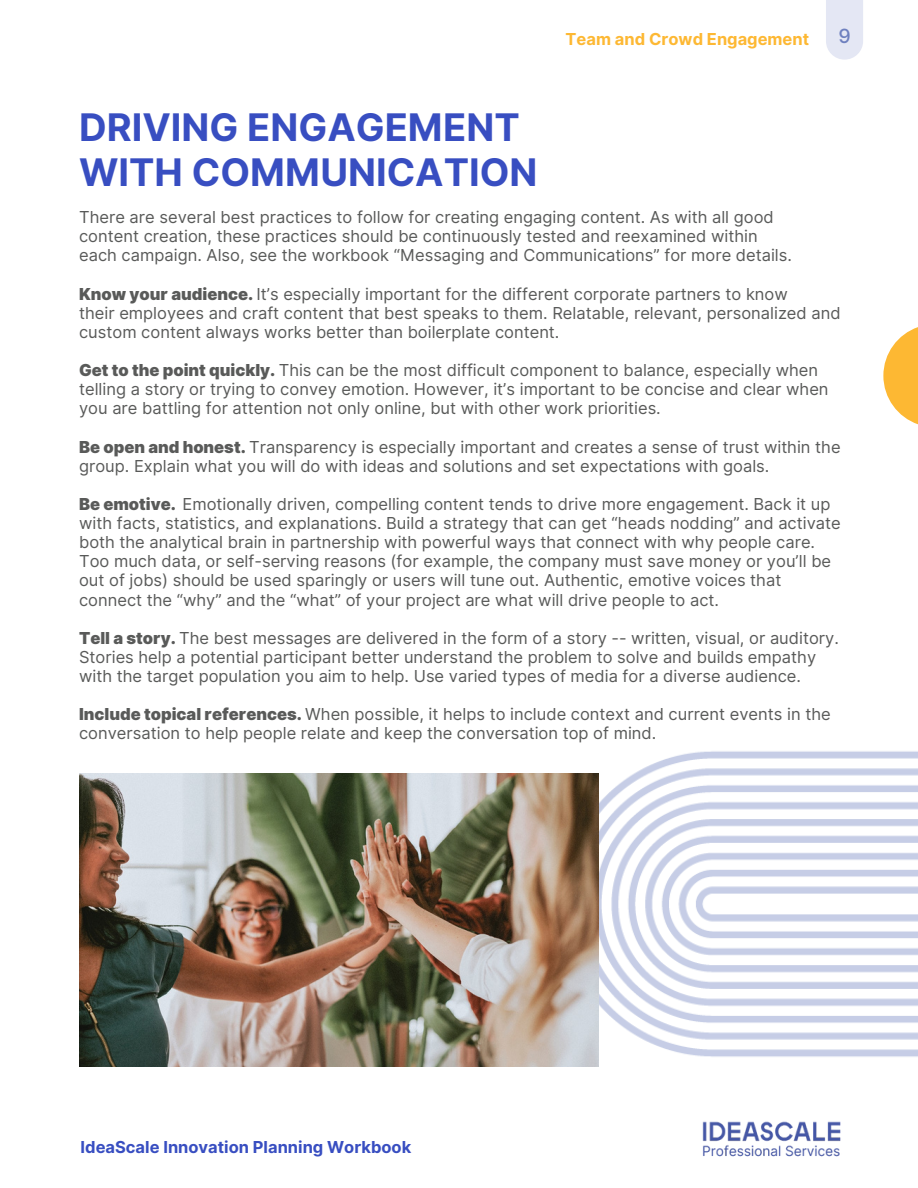
<style>
.page{position:relative;width:918px;height:1188px;background:#fff}
.page>*{position:absolute;margin:0;border:0;box-sizing:border-box;transform-origin:0 0}
.t1{font:700 37.95px/45px "Inter";color:#384ec1}
.t2{font:500 19.5px "Inter";color:#6e80bf}
.t3{font:16.5px/19.2px "Inter";color:#595a59}
.t4{font:700 16.5px "Inter";color:#384ec1}
.t5{font:700 16.5px "Inter";color:#fdb833}
.s1{font-weight:900}
</style>
<div class="page">
<svg style="left:826px;top:0;width:37px;height:60px;background:#e5e8f4"></svg>
<svg style="left:883px;top:327px;width:35px;height:97px"></svg>
<img style="left:486px;top:751px;width:432px;height:316px">
<img style="left:702px;top:1121px;width:139px;height:36px">
<img style="left:79px;top:774px;width:519px;height:292px">
<p class="t1" style="left:79px;top:104px;width:460px">DRIVING ENGAGEMENT<br>WITH COMMUNICATION</p>
<h1 class="t5" style="left:566px;top:29px;width:245px">Team and Crowd Engagement</h1>
<p class="t2" style="left:838px;top:24px;width:14px">9</p>
<p class="t3" style="left:79px;top:208px;width:696px">There are several best practices to follow for creating engaging content. As with all good</p>
<p class="t3" style="left:79px;top:227px;width:680px">content creation, these practices should be continuously tested and reexamined within</p>
<p class="t3" style="left:79px;top:246px;width:714px">each campaign. Also, see the workbook “Messaging and Communications” for more details.</p>
<p class="t3" style="left:79px;top:284px;width:710px"><span class="s1">Know your audience.</span> It’s especially important for the different corporate partners to know</p>
<p class="t3" style="left:79px;top:303px;width:763px">their employees and craft content that best speaks to them. Relatable, relevant, personalized and</p>
<p class="t3" style="left:79px;top:322px;width:482px">custom content always works better than boilerplate content.</p>
<p class="t3" style="left:79px;top:361px;width:751px"><span class="s1">Get to the point quickly.</span> This can be the most difficult component to balance, especially when telling a story or trying to convey emotion. However, it’s important to be concise and clear when you are battling for attention not only online, but with other work priorities.</p>
<p class="t3" style="left:79px;top:437px;width:763px"><span class="s1">Be open and honest.</span> Transparency is especially important and creates a sense of trust within the group. Explain what you will do with ideas and solutions and set expectations with goals.</p>
<p class="t3" style="left:79px;top:494px;width:763px"><span class="s1">Be emotive.</span> Emotionally driven, compelling content tends to drive more engagement. Back it up with facts, statistics, and explanations. Build a strategy that can get “heads nodding” and activate both the analytical brain in partnership with powerful ways that connect with why people care.<br>Too much data, or self-serving reasons (for example, the company must save money or you’ll be out of jobs) should be used sparingly or users will tune out. Authentic, emotive voices that connect the “why” and the “what” of your project are what will drive people to act.</p>
<p class="t3" style="left:79px;top:628px;width:761px"><span class="s1">Tell a story.</span> The best messages are delivered in the form of a story -- written, visual, or auditory.<br>Stories help a potential participant better understand the problem to solve and builds empathy with the target population you aim to help. Use varied types of media for a diverse audience.</p>
<p class="t3" style="left:79px;top:705px;width:753px"><span class="s1">Include topical references.</span> When possible, it helps to include context and current events in the conversation to help people relate and keep the conversation top of mind.</p>
<p class="t4" style="left:81px;top:1138px;width:332px">IdeaScale Innovation Planning Workbook</p>
</div>
